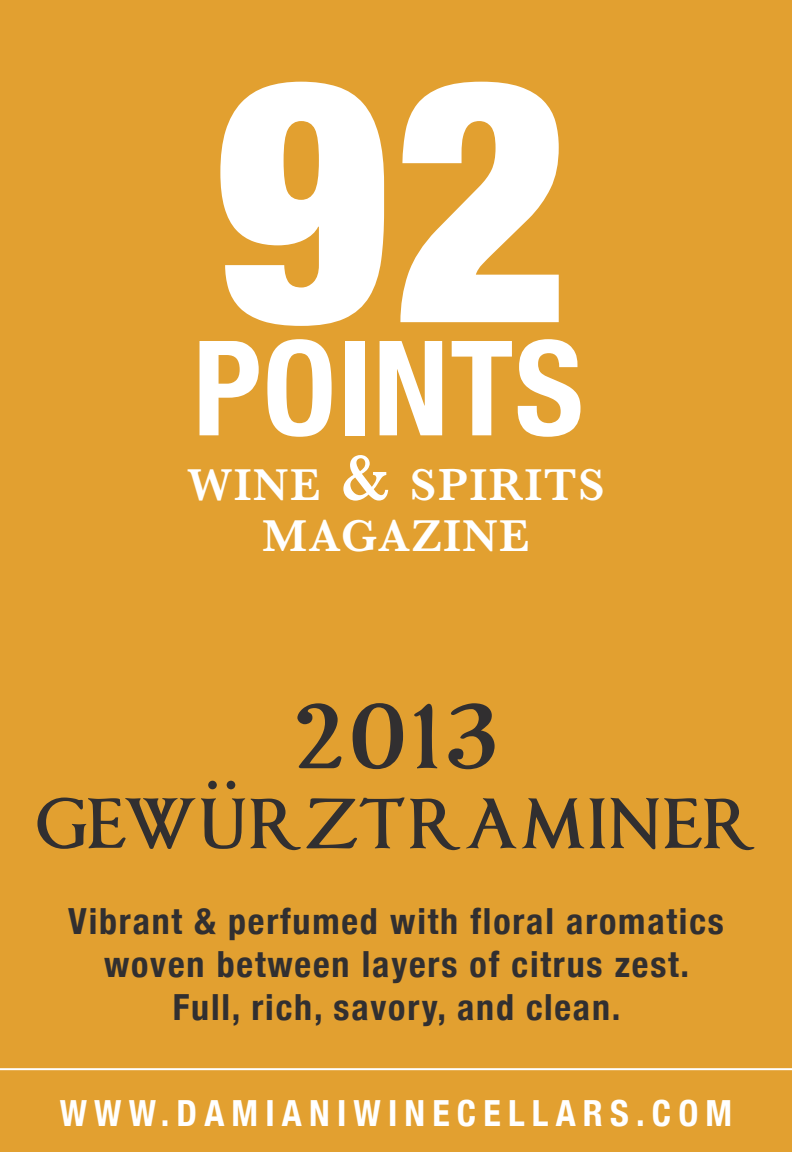
<style>
.page{position:relative;width:792px;height:1152px;background:#e2a030}
.page>*{position:absolute;margin:0;border:0;box-sizing:border-box;transform-origin:0 0}
.t1{font:900 condensed 339.6px "Helvetica Neue";color:#fff}
.t2{font:700 condensed 132px "Helvetica Neue";letter-spacing:.01em;color:#fff}
.t3{font:700 80px "Imperator";color:#312f30}
.t4{font:700 60px "Imperator";letter-spacing:.05em;color:#312f30}
.t5{font:600 46.4px "Baskerville";letter-spacing:.035em;color:#fff}
.t6{font:700 condensed 36px/43.2px "Helvetica Neue";letter-spacing:.05em;color:#312f30;text-align:center}
.t7{font:700 condensed 36px "Helvetica Neue";letter-spacing:.2em;color:#fff}
.s1{font-size:66.4px}
</style>
<div class="page">
<hr style="left:0;top:1068px;width:792px;height:2px;background:#fff">
<div style="left:208px;top:781px;width:9px;height:8px;background:#312f30;border-radius:50%"></div>
<div style="left:227px;top:781px;width:8px;height:8px;background:#312f30;border-radius:50%"></div>
<p class="t1" style="left:214px;top:-78px;width:358px">92</p>
<p class="t2" style="left:193px;top:279px;width:392px">POINTS</p>
<p class="t5" style="left:187px;top:452px;width:419px">WINE <span class="s1">&amp;</span> SPIRITS</p>
<p class="t5" style="left:262px;top:503px;width:269px">MAGAZINE</p>
<p class="t3" style="left:296px;top:700px;width:202px">2013</p>
<p class="t4" style="left:36px;top:797px;width:721px">GEWURZTRAMINER</p>
<p class="t6" style="left:68px;top:897px;width:657px">Vibrant &amp; perfumed with floral aromatics woven between layers of citrus zest.</p>
<p class="t6" style="left:173px;top:983px;width:449px">Full, rich, savory, and clean.</p>
<p class="t7" style="left:60px;top:1084px;width:674px">WWW.DAMIANIWINECELLARS.COM</p>
</div>
